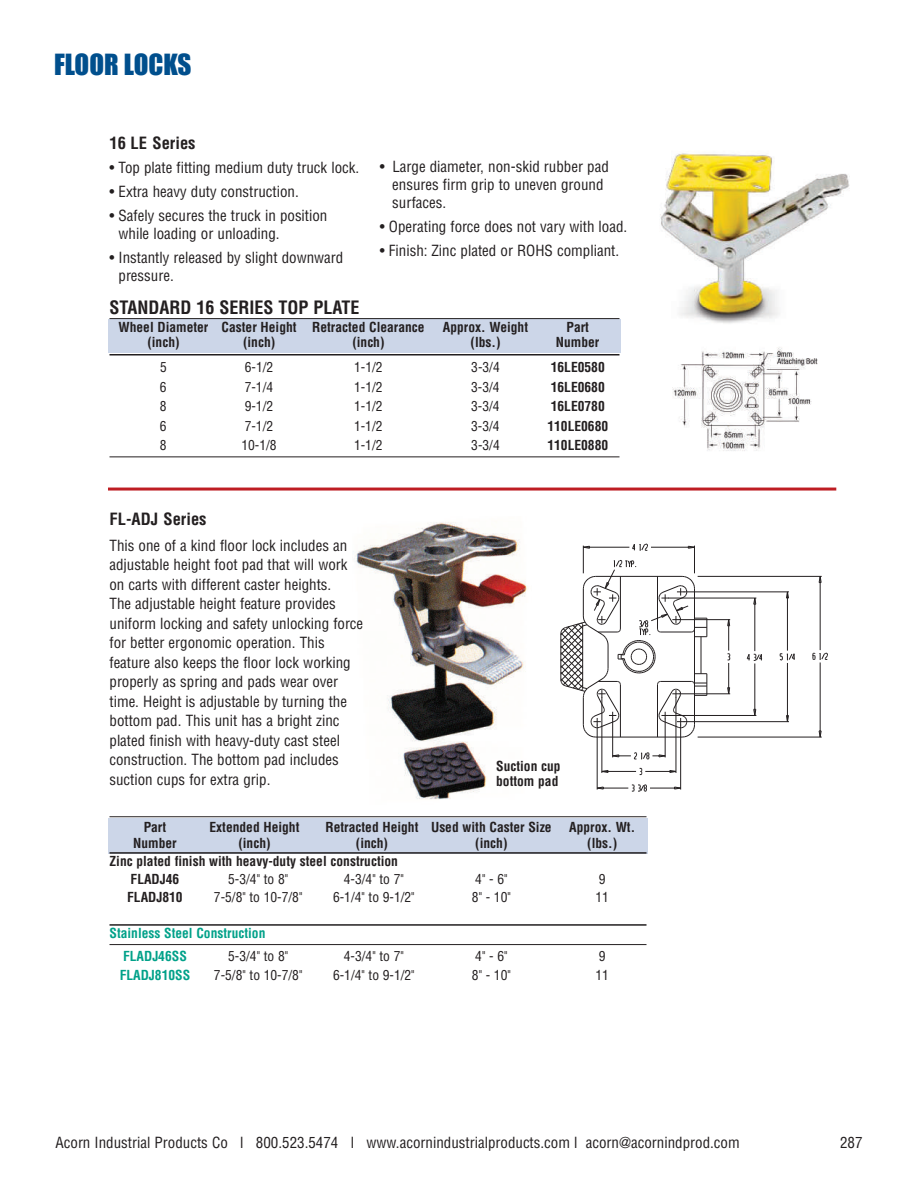
<style>
.page{position:relative;width:918px;height:1188px;background:#fff}
.page>*{position:absolute;margin:0;border:0;box-sizing:border-box;transform-origin:0 0}
.t1{font:27px "Impact";color:#004f8d}
.t2{font:700 condensed 18px "Helvetica";color:#231f20}
.t3{font:700 condensed 16.5px "Helvetica";color:#231f20}
.t4{font:condensed 15px/19.5px "Helvetica";color:#231f20}
.t5{font:700 condensed 13.5px/18px "Helvetica";color:#231f20}
.t6{font:condensed 13.5px "Helvetica";color:#231f20}
.t7{font:700 condensed 13.5px/22.5px "Helvetica";color:#00a189}
</style>
<div class="page">
<img style="left:354px;top:522px;width:173px;height:278px">
<svg style="left:640px;top:768px;width:3px;height:7px"></svg>
<hr style="left:602px;top:697px;width:1px;height:76px;background:#231f20">
<hr style="left:676px;top:697px;width:1px;height:76px;background:#231f20">
<hr style="left:602px;top:771px;width:34px;height:1px;background:#231f20">
<svg style="left:601px;top:770px;width:8px;height:3px"></svg>
<hr style="left:645px;top:771px;width:31px;height:1px;background:#231f20">
<svg style="left:669px;top:770px;width:7px;height:3px"></svg>
<hr style="left:612px;top:719px;width:1px;height:38px;background:#231f20">
<hr style="left:665px;top:719px;width:1px;height:38px;background:#231f20">
<svg style="left:612px;top:753px;width:54px;height:7px"></svg>
<svg style="left:632px;top:785px;width:15px;height:7px"></svg>
<hr style="left:597px;top:725px;width:1px;height:65px;background:#231f20">
<hr style="left:680px;top:725px;width:1px;height:65px;background:#231f20">
<hr style="left:597px;top:788px;width:31px;height:1px;background:#231f20">
<svg style="left:597px;top:787px;width:7px;height:3px"></svg>
<hr style="left:650px;top:788px;width:31px;height:1px;background:#231f20">
<svg style="left:674px;top:787px;width:7px;height:3px"></svg>
<svg style="left:728px;top:654px;width:3px;height:7px"></svg>
<hr style="left:679px;top:619px;width:51px;height:1px;background:#231f20">
<hr style="left:679px;top:694px;width:51px;height:1px;background:#231f20">
<hr style="left:728px;top:620px;width:1px;height:31px;background:#231f20">
<svg style="left:727px;top:619px;width:3px;height:8px"></svg>
<hr style="left:728px;top:663px;width:1px;height:31px;background:#231f20">
<svg style="left:727px;top:687px;width:3px;height:7px"></svg>
<svg style="left:747px;top:654px;width:15px;height:7px"></svg>
<hr style="left:668px;top:598px;width:88px;height:1px;background:#231f20">
<hr style="left:668px;top:715px;width:88px;height:1px;background:#231f20">
<hr style="left:755px;top:598px;width:1px;height:53px;background:#231f20">
<svg style="left:753px;top:598px;width:3px;height:7px"></svg>
<hr style="left:755px;top:663px;width:1px;height:52px;background:#231f20">
<svg style="left:753px;top:709px;width:3px;height:6px"></svg>
<svg style="left:780px;top:653px;width:15px;height:8px"></svg>
<hr style="left:684px;top:592px;width:105px;height:1px;background:#231f20">
<hr style="left:684px;top:721px;width:105px;height:1px;background:#231f20">
<hr style="left:787px;top:592px;width:1px;height:59px;background:#231f20">
<svg style="left:786px;top:591px;width:3px;height:8px"></svg>
<hr style="left:787px;top:663px;width:1px;height:59px;background:#231f20">
<svg style="left:786px;top:715px;width:3px;height:7px"></svg>
<svg style="left:813px;top:653px;width:15px;height:7px"></svg>
<hr style="left:698px;top:576px;width:124px;height:1px;background:#231f20">
<hr style="left:698px;top:737px;width:124px;height:1px;background:#231f20">
<hr style="left:820px;top:576px;width:1px;height:74px;background:#231f20">
<svg style="left:819px;top:576px;width:3px;height:7px"></svg>
<hr style="left:820px;top:662px;width:1px;height:75px;background:#231f20">
<svg style="left:819px;top:730px;width:3px;height:8px"></svg>
<svg style="left:561px;top:544px;width:147px;height:194px"></svg>
<img style="left:660px;top:153px;width:190px;height:171px">
<div style="left:108px;top:319px;width:513px;height:34px;background:#ccd6e8"></div>
<hr style="left:110px;top:318px;width:510px;height:1px;background:#231f20">
<hr style="left:110px;top:354px;width:510px;height:2px;background:#231f20">
<hr style="left:110px;top:457px;width:510px;height:1px;background:#231f20">
<div style="left:108px;top:819px;width:540px;height:35px;background:#ccd6e8"></div>
<hr style="left:110px;top:816px;width:536px;height:1px;background:#231f20">
<hr style="left:110px;top:852px;width:536px;height:2px;background:#231f20">
<hr style="left:110px;top:924px;width:536px;height:2px;background:#231f20">
<hr style="left:110px;top:944px;width:536px;height:1px;background:#231f20">
<img style="left:673px;top:347px;width:145px;height:104px">
<hr style="left:108px;top:488px;width:728px;height:3px;background:#be1d23">
<h1 class="t1" style="left:54px;top:50px;width:139px">FLOOR LOCKS</h1>
<p class="t3" style="left:110px;top:134px;width:88px">16 LE Series</p>
<p class="t4" style="left:110px;top:158px;width:251px">• Top plate fitting medium duty truck lock.</p>
<p class="t4" style="left:110px;top:182px;width:191px">• Extra heavy duty construction.</p>
<p class="t4" style="left:119px;top:207px;width:210px;line-height:18px;text-indent:-9px">• Safely secures the truck in position while loading or unloading.</p>
<p class="t4" style="left:119px;top:248px;width:226px;line-height:18px;text-indent:-9px">• Instantly released by slight downward pressure.</p>
<p class="t4" style="left:392px;top:158px;width:218px;line-height:18px;text-indent:-12px">• Large diameter, non-skid rubber pad ensures firm grip to uneven ground surfaces.</p>
<p class="t4" style="left:380px;top:217px;width:249px">• Operating force does not vary with load.</p>
<p class="t4" style="left:380px;top:241px;width:241px">• Finish: Zinc plated or ROHS compliant.</p>
<p class="t2" style="left:110px;top:298px;width:251px">STANDARD 16 SERIES TOP PLATE</p>
<p class="t5" style="left:119px;top:318px;width:308px">Wheel Diameter Caster Height Retracted Clearance</p>
<p class="t5" style="left:443px;top:318px;width:87px">Approx. Weight</p>
<p class="t5" style="left:567px;top:318px;width:24px">Part</p>
<p class="t5" style="left:147px;top:333px;width:34px">(inch)</p>
<p class="t5" style="left:243px;top:333px;width:34px">(inch)</p>
<p class="t5" style="left:352px;top:333px;width:34px">(inch)</p>
<p class="t5" style="left:471px;top:333px;width:31px">(lbs.)</p>
<p class="t5" style="left:556px;top:333px;width:45px">Number</p>
<p class="t6" style="left:160px;top:360px;width:8px">5</p>
<p class="t6" style="left:245px;top:360px;width:30px">6-1/2</p>
<p class="t6" style="left:354px;top:360px;width:30px">1-1/2</p>
<p class="t6" style="left:471px;top:360px;width:30px">3-3/4</p>
<p class="t5" style="left:551px;top:359px;width:55px">16LE0580</p>
<p class="t6" style="left:160px;top:379px;width:8px">6</p>
<p class="t6" style="left:245px;top:379px;width:30px">7-1/4</p>
<p class="t6" style="left:354px;top:379px;width:30px">1-1/2</p>
<p class="t6" style="left:471px;top:379px;width:30px">3-3/4</p>
<p class="t5" style="left:551px;top:378px;width:55px">16LE0680</p>
<p class="t6" style="left:160px;top:399px;width:8px">8</p>
<p class="t6" style="left:245px;top:399px;width:30px">9-1/2</p>
<p class="t6" style="left:354px;top:399px;width:30px">1-1/2</p>
<p class="t6" style="left:471px;top:399px;width:30px">3-3/4</p>
<p class="t5" style="left:551px;top:398px;width:55px">16LE0780</p>
<p class="t6" style="left:160px;top:418px;width:8px">6</p>
<p class="t6" style="left:245px;top:418px;width:30px">7-1/2</p>
<p class="t6" style="left:354px;top:418px;width:30px">1-1/2</p>
<p class="t6" style="left:471px;top:418px;width:30px">3-3/4</p>
<p class="t5" style="left:547px;top:417px;width:62px">110LE0680</p>
<p class="t6" style="left:160px;top:438px;width:8px">8</p>
<p class="t6" style="left:241px;top:438px;width:37px">10-1/8</p>
<p class="t6" style="left:354px;top:438px;width:30px">1-1/2</p>
<p class="t6" style="left:471px;top:438px;width:30px">3-3/4</p>
<p class="t5" style="left:547px;top:437px;width:62px">110LE0880</p>
<p class="t3" style="left:110px;top:510px;width:99px">FL-ADJ Series</p>
<p class="t4" style="left:109px;top:536px;width:255px">This one of a kind floor lock includes an adjustable height foot pad that will work on carts with different caster heights.<br>The adjustable height feature provides uniform locking and safety unlocking force for better ergonomic operation. This feature also keeps the floor lock working properly as spring and pads wear over time. Height is adjustable by turning the bottom pad. This unit has a bright zinc plated finish with heavy-duty cast steel construction. The bottom pad includes suction cups for extra grip.</p>
<p class="t5" style="left:496px;top:759px;width:66px;line-height:15px">Suction cup bottom pad</p>
<p class="t5" style="left:144px;top:818px;width:24px">Part</p>
<p class="t5" style="left:210px;top:818px;width:91px">Extended Height</p>
<p class="t5" style="left:326px;top:818px;width:228px">Retracted Height Used with Caster Size</p>
<p class="t5" style="left:569px;top:818px;width:67px">Approx. Wt.</p>
<p class="t5" style="left:133px;top:834px;width:45px">Number</p>
<p class="t5" style="left:238px;top:834px;width:34px">(inch)</p>
<p class="t5" style="left:356px;top:834px;width:34px">(inch)</p>
<p class="t5" style="left:475px;top:834px;width:34px">(inch)</p>
<p class="t5" style="left:587px;top:834px;width:31px">(lbs.)</p>
<p class="t5" style="left:131px;top:852px;width:269px;text-indent:-21px">Zinc plated finish with heavy-duty steel construction<br>FLADJ46</p>
<p class="t6" style="left:228px;top:872px;width:61px">5-3/4" to 8"</p>
<p class="t6" style="left:344px;top:872px;width:61px">4-3/4" to 7"</p>
<p class="t6" style="left:475px;top:872px;width:34px">4" - 6"</p>
<p class="t6" style="left:599px;top:872px;width:8px">9</p>
<p class="t5" style="left:127px;top:888px;width:57px">FLADJ810</p>
<p class="t6" style="left:214px;top:890px;width:90px">7-5/8" to 10-7/8"</p>
<p class="t6" style="left:333px;top:890px;width:83px">6-1/4" to 9-1/2"</p>
<p class="t6" style="left:472px;top:890px;width:40px">8" - 10"</p>
<p class="t6" style="left:595px;top:890px;width:15px">11</p>
<p class="t7" style="left:123px;top:922px;width:144px;text-indent:-14px">Stainless Steel Construction<br>FLADJ46SS</p>
<p class="t6" style="left:228px;top:948px;width:61px">5-3/4" to 8"</p>
<p class="t6" style="left:344px;top:948px;width:61px">4-3/4" to 7"</p>
<p class="t6" style="left:475px;top:948px;width:34px">4" - 6"</p>
<p class="t6" style="left:599px;top:948px;width:8px">9</p>
<p class="t7" style="left:120px;top:964px;width:72px">FLADJ810SS</p>
<p class="t6" style="left:214px;top:968px;width:90px">7-5/8" to 10-7/8"</p>
<p class="t6" style="left:333px;top:968px;width:83px">6-1/4" to 9-1/2"</p>
<p class="t6" style="left:472px;top:968px;width:40px">8" - 10"</p>
<p class="t6" style="left:595px;top:968px;width:15px">11</p>
<p class="t4" style="left:56px;top:1133px;width:686px">Acorn Industrial Products Co l 800.523.5474 l www.acornindustrialproducts.com l acorn@acornindprod.com</p>
<p class="t4" style="left:840px;top:1133px;width:24px">287</p>
</div>
